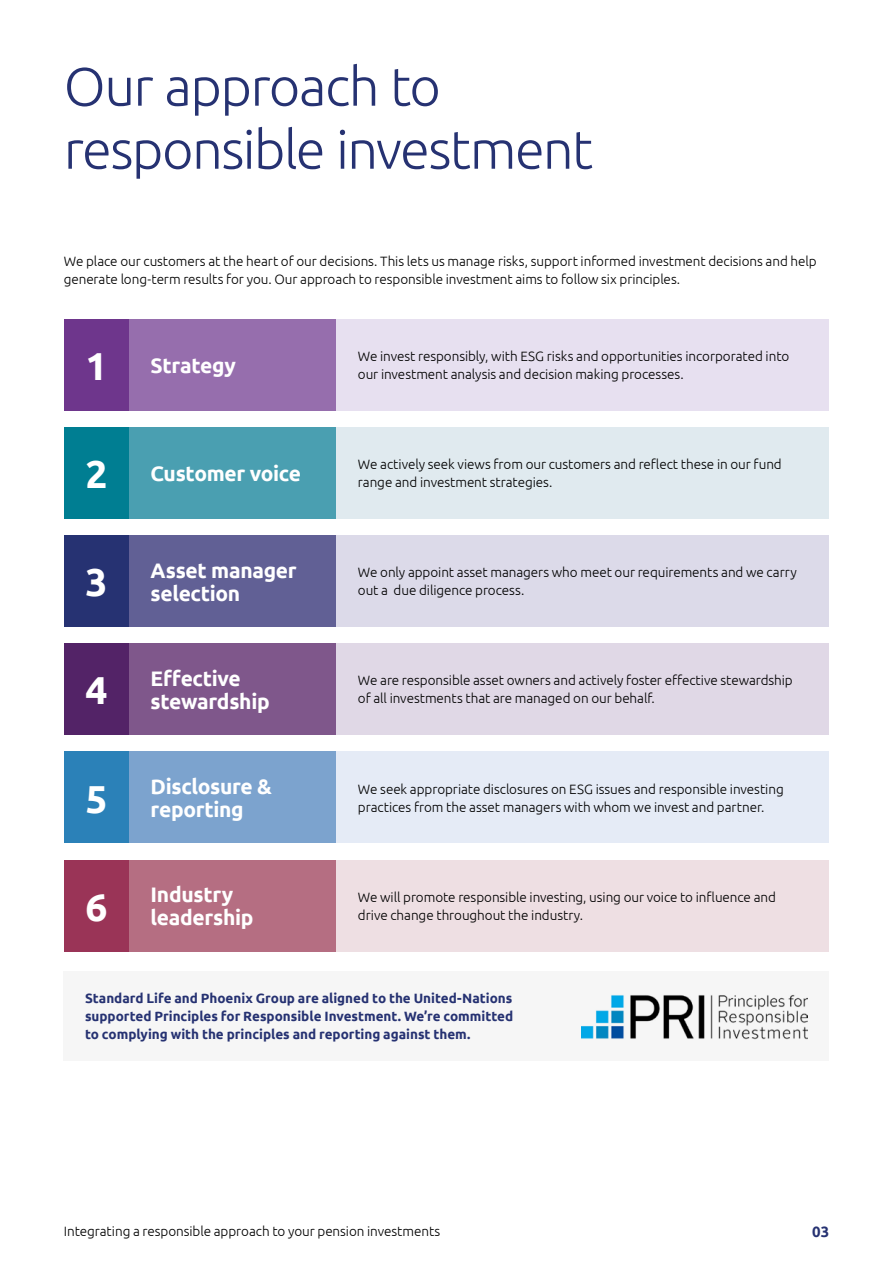
<style>
.page{position:relative;width:893px;height:1263px;background:#fff}
.page>*{position:absolute;margin:0;border:0;box-sizing:border-box;transform-origin:0 0}
.t1{font:300 54px/63px "Ubuntu";letter-spacing:-.03em;color:#263272}
.t2{font:700 39px "Ubuntu";color:#fff}
.t3{font:700 21px/22.5px "Ubuntu";letter-spacing:-.015em;color:#fff}
.t4{font:700 15px "Ubuntu";color:#263272}
.t5{font:300 13.5px/18px "Ubuntu";letter-spacing:-.005em;color:#000}
.t6{font:700 13.5px/18px "Ubuntu";color:#263272;text-align:justify}
</style>
<div class="page">
<div style="left:64px;top:319px;width:65px;height:91px;background:#6e368c"></div>
<div style="left:64px;top:427px;width:65px;height:91px;background:#007e92"></div>
<div style="left:64px;top:535px;width:65px;height:92px;background:#263272"></div>
<div style="left:64px;top:644px;width:65px;height:91px;background:#532367"></div>
<div style="left:64px;top:752px;width:65px;height:91px;background:#2b81b8"></div>
<div style="left:64px;top:860px;width:65px;height:91px;background:#9a3457"></div>
<div style="left:129px;top:319px;width:208px;height:91px;background:#966ead"></div>
<div style="left:129px;top:427px;width:208px;height:91px;background:#4a9fb1"></div>
<div style="left:129px;top:535px;width:208px;height:92px;background:#616095"></div>
<div style="left:129px;top:644px;width:208px;height:91px;background:#7f578b"></div>
<div style="left:129px;top:752px;width:208px;height:91px;background:#7ca3ce"></div>
<div style="left:129px;top:860px;width:208px;height:91px;background:#b56e82"></div>
<div style="left:337px;top:319px;width:492px;height:91px;background:#e7e0f0"></div>
<div style="left:337px;top:427px;width:492px;height:91px;background:#e0eaef"></div>
<div style="left:337px;top:535px;width:492px;height:92px;background:#dcdae9"></div>
<div style="left:337px;top:644px;width:492px;height:91px;background:#e0d8e6"></div>
<div style="left:337px;top:752px;width:492px;height:91px;background:#e5ebf6"></div>
<div style="left:337px;top:860px;width:492px;height:91px;background:#eedfe3"></div>
<div style="left:64px;top:972px;width:765px;height:89px;background:#f6f6f6"></div>
<img style="left:582px;top:995px;width:226px;height:45px">
<h1 class="t1" style="left:64px;top:54px;width:531px">Our approach to responsible investment</h1>
<p class="t5" style="left:64px;top:251px;width:754px">We place our customers at the heart of our decisions. This lets us manage risks, support informed investment decisions and help generate long-term results for you. Our approach to responsible investment aims to follow six principles.</p>
<h2 class="t2" style="left:85px;top:342px;width:24px">1</h2>
<h3 class="t3" style="left:151px;top:354px;width:87px">Strategy</h3>
<p class="t5" style="left:358px;top:347px;width:433px">We invest responsibly, with ESG risks and opportunities incorporated into our investment analysis and decision making processes.</p>
<h2 class="t2" style="left:85px;top:451px;width:24px">2</h2>
<h3 class="t3" style="left:151px;top:462px;width:152px">Customer voice</h3>
<p class="t5" style="left:358px;top:455px;width:425px">We actively seek views from our customers and reflect these in our fund range and investment strategies.</p>
<h2 class="t2" style="left:85px;top:559px;width:24px">3</h2>
<h3 class="t3" style="left:151px;top:559px;width:148px">Asset manager selection</h3>
<p class="t5" style="left:358px;top:563px;width:440px">We only appoint asset managers who meet our requirements and we carry out a due diligence process.</p>
<h2 class="t2" style="left:85px;top:667px;width:24px">4</h2>
<h3 class="t3" style="left:151px;top:667px;width:121px">Effective stewardship</h3>
<p class="t5" style="left:358px;top:671px;width:436px">We are responsible asset owners and actively foster effective stewardship of all investments that are managed on our behalf.</p>
<h2 class="t2" style="left:85px;top:775px;width:24px">5</h2>
<h3 class="t3" style="left:151px;top:775px;width:123px">Disclosure &amp; reporting</h3>
<p class="t5" style="left:358px;top:779px;width:427px">We seek appropriate disclosures on ESG issues and responsible investing practices from the asset managers with whom we invest and partner.</p>
<h2 class="t2" style="left:85px;top:883px;width:24px">6</h2>
<h3 class="t3" style="left:151px;top:883px;width:105px">Industry leadership</h3>
<p class="t5" style="left:358px;top:888px;width:420px">We will promote responsible investing, using our voice to influence and drive change throughout the industry.</p>
<p class="t6" style="left:85px;top:989px;width:430px">Standard Life and Phoenix Group are aligned to the United-Nations supported Principles for Responsible Investment. We’re committed to complying with the principles and reporting against them.</p>
<p class="t5" style="left:64px;top:1222px;width:378px">Integrating a responsible approach to your pension investments</p>
<p class="t4" style="left:812px;top:1222px;width:18px">03</p>
</div>
